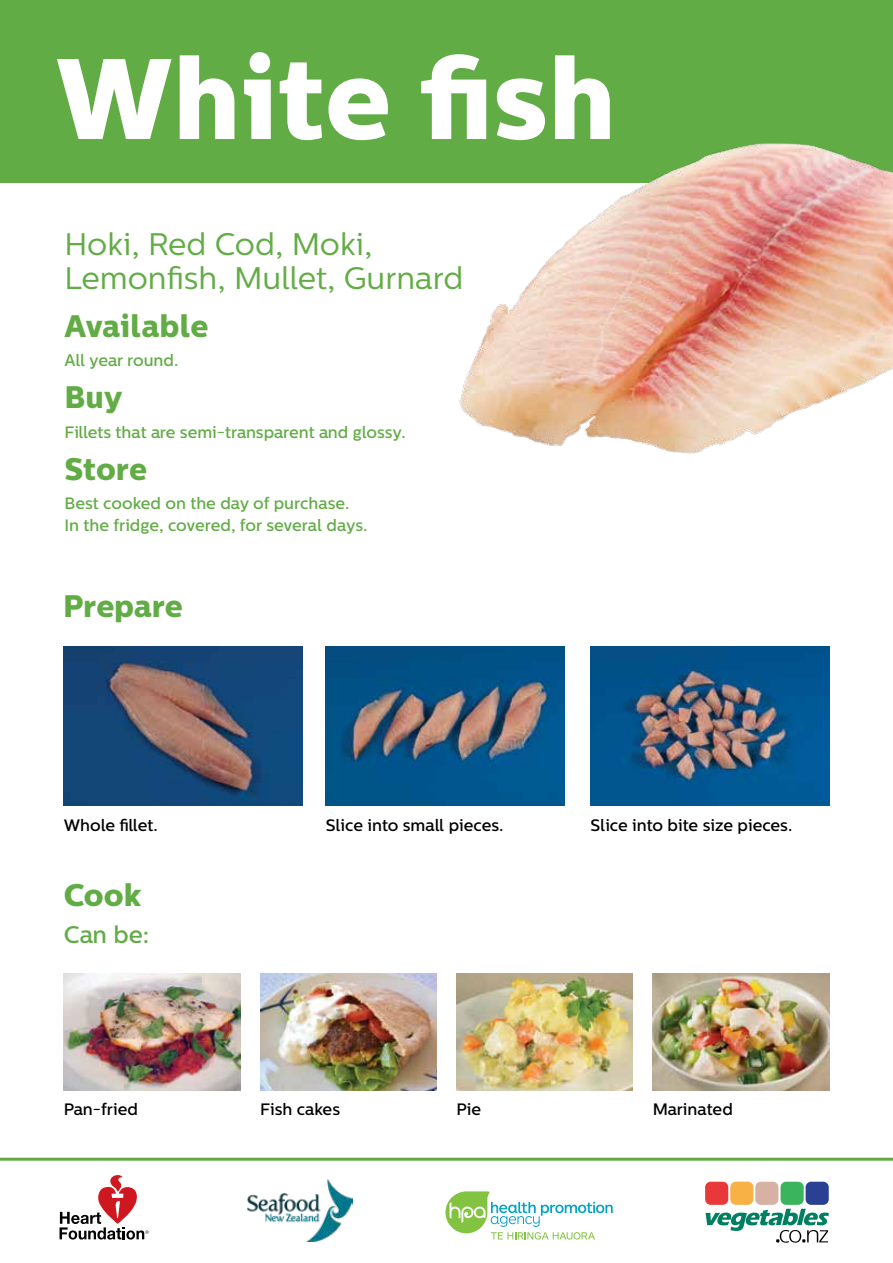
<style>
.page{position:relative;width:893px;height:1263px;background:#fff}
.page>*{position:absolute;margin:0;border:0;box-sizing:border-box;transform-origin:0 0}
.t1{font:800 114.3px "Centrale Sans";color:#fff}
.t2{font:31.05px/34.3px "Centrale Sans";color:#62ac46}
.t3{font:800 31.05px "Centrale Sans";color:#62ac46}
.t4{font:500 24px "Centrale Sans";color:#62ac46}
.t5{font:500 16.5px/21.1px "Centrale Sans";color:#62ac46}
.t6{font:500 16.5px "Centrale Sans";color:#000}
</style>
<div class="page">
<div style="left:0;top:0;width:893px;height:183px;background:#62ac46"></div>
<hr style="left:0;top:1158px;width:893px;height:3px;background:#62ac46">
<svg style="left:705px;top:1182px;width:124px;height:27px"></svg>
<div style="left:806px;top:1182px;width:23px;height:23px;background:#2a4093;border-radius:6px"></div>
<div style="left:781px;top:1182px;width:23px;height:23px;background:#3bb45e;border-radius:6px"></div>
<div style="left:755px;top:1182px;width:23px;height:23px;background:#d7b1a4;border-radius:6px"></div>
<div style="left:730px;top:1182px;width:23px;height:23px;background:#f8b145;border-radius:6px"></div>
<div style="left:705px;top:1182px;width:23px;height:23px;background:#e9383a;border-radius:6px"></div>
<svg style="left:705px;top:1209px;width:124px;height:34px"></svg>
<svg style="left:445px;top:1191px;width:168px;height:48px"></svg>
<svg style="left:60px;top:1175px;width:89px;height:64px"></svg>
<img style="left:260px;top:973px;width:177px;height:118px">
<img style="left:326px;top:646px;width:238px;height:159px">
<img style="left:457px;top:973px;width:176px;height:118px">
<img style="left:590px;top:646px;width:239px;height:159px">
<img style="left:653px;top:973px;width:176px;height:118px">
<img style="left:64px;top:973px;width:176px;height:118px">
<img style="left:64px;top:646px;width:239px;height:159px">
<img style="left:247px;top:1180px;width:106px;height:61px">
<img style="left:459px;top:143px;width:434px;height:310px">
<h1 class="t1" style="left:56px;top:28px;width:562px">White fish</h1>
<h2 class="t2" style="left:65px;top:227px;width:400px">Hoki, Red Cod, Moki,<br>Lemonfish, Mullet, Gurnard</h2>
<h2 class="t3" style="left:65px;top:306px;width:145px">Available</h2>
<p class="t5" style="left:65px;top:349px;width:115px">All year round.</p>
<h2 class="t3" style="left:65px;top:378px;width:60px">Buy</h2>
<p class="t5" style="left:65px;top:421px;width:343px">Fillets that are semi-transparent and glossy.</p>
<h2 class="t3" style="left:65px;top:450px;width:84px">Store</h2>
<p class="t5" style="left:65px;top:493px;width:304px">Best cooked on the day of purchase.<br>In the fridge, covered, for several days.</p>
<h2 class="t3" style="left:63px;top:586px;width:121px">Prepare</h2>
<p class="t6" style="left:64px;top:815px;width:95px">Whole fillet.</p>
<h2 class="t3" style="left:64px;top:876px;width:79px">Cook</h2>
<h3 class="t4" style="left:64px;top:920px;width:87px">Can be:</h3>
<p class="t6" style="left:326px;top:815px;width:179px">Slice into small pieces.</p>
<p class="t6" style="left:590px;top:815px;width:203px">Slice into bite size pieces.</p>
<p class="t6" style="left:64px;top:1099px;width:76px">Pan-fried</p>
<p class="t6" style="left:260px;top:1099px;width:82px">Fish cakes</p>
<p class="t6" style="left:456px;top:1099px;width:26px">Pie</p>
<p class="t6" style="left:653px;top:1099px;width:82px">Marinated</p>
</div>
